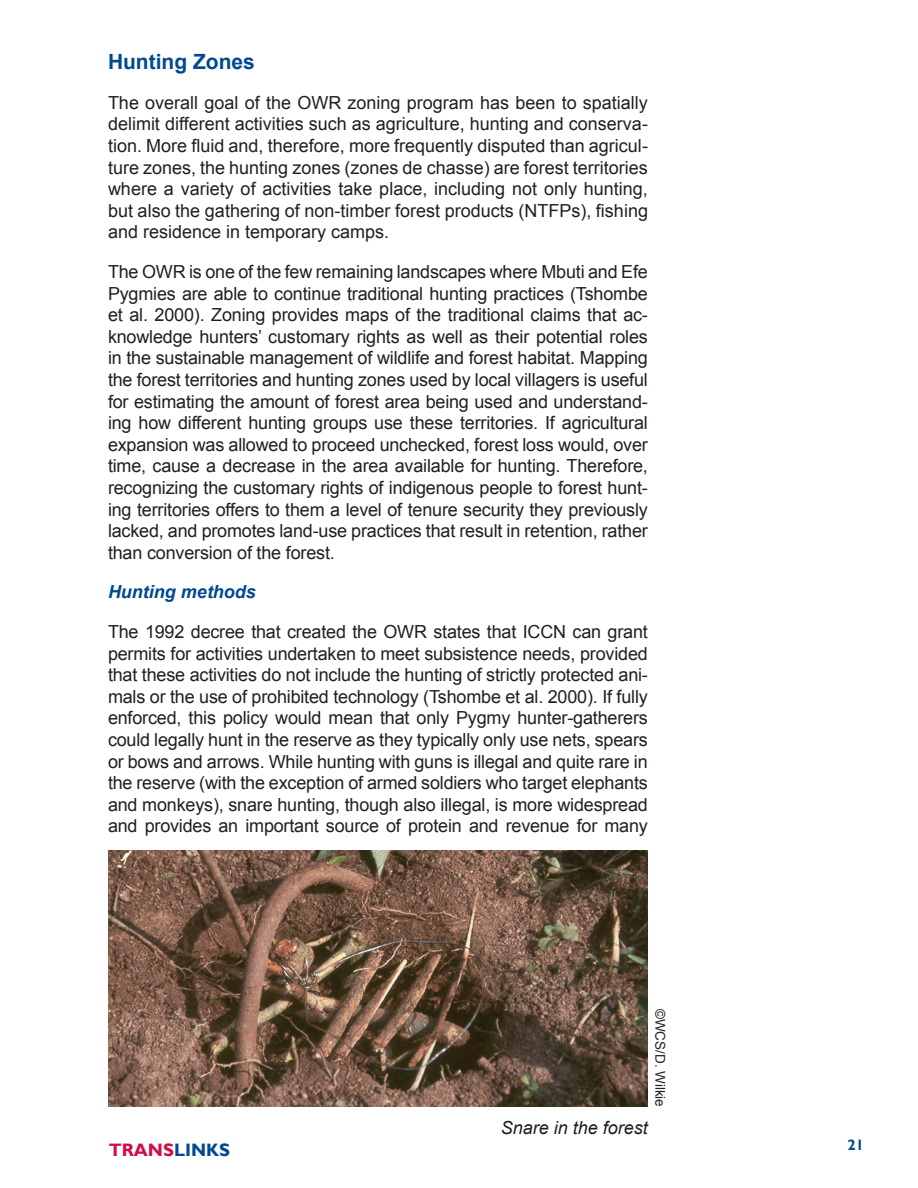
<style>
.page{position:relative;width:918px;height:1188px;background:#fff}
.page>*{position:absolute;margin:0;border:0;box-sizing:border-box;transform-origin:0 0}
.t1{font:700 21px "Arial";color:#014990}
.t2{font:18px/21.6px "Arial";letter-spacing:-.01em;color:#231f20;text-align:justify}
.t3{font:italic 18px "Arial";color:#231f20}
.t4{font:italic 700 18px "Arial";color:#014990}
.t5{font:700 18px "Gill Sans";color:#d20d44}
.t6{font:700 15px "Gill Sans";color:#014990}
.t7{font:13.5px "Arial";color:#231f20}
.s1{color:#014990}
</style>
<div class="page">
<img style="left:108px;top:850px;width:540px;height:257px">
<p class="t1" style="left:108px;top:48px;width:149px">Hunting Zones</p>
<p class="t2" style="left:108px;top:92px;width:542px">The overall goal of the OWR zoning program has been to spatially delimit different activities such as agriculture, hunting and conserva&shy;tion. More fluid and, therefore, more frequently disputed than agricul&shy;ture zones, the hunting zones (zones de chasse) are forest territories where a variety of activities take place, including not only hunting, but also the gathering of non-timber forest products (NTFPs), fishing and residence in temporary camps.</p>
<p class="t2" style="left:108px;top:261px;width:541px">The OWR is one of the few remaining landscapes where Mbuti and Efe Pygmies are able to continue traditional hunting practices (Tshombe et al. 2000). Zoning provides maps of the traditional claims that ac&shy;knowledge hunters’ customary rights as well as their potential roles in the sustainable management of wildlife and forest habitat. Mapping the forest territories and hunting zones used by local villagers is useful for estimating the amount of forest area being used and understand&shy;ing how different hunting groups use these territories. If agricultural expansion was allowed to proceed unchecked, forest loss would, over time, cause a decrease in the area available for hunting. Therefore, recognizing the customary rights of indigenous people to forest hunt&shy;ing territories offers to them a level of tenure security they previously lacked, and promotes land-use practices that result in retention, rather than conversion of the forest.</p>
<p class="t4" style="left:108px;top:580px;width:149px">Hunting methods</p>
<p class="t2" style="left:108px;top:621px;width:541px">The 1992 decree that created the OWR states that ICCN can grant permits for activities undertaken to meet subsistence needs, provided that these activities do not include the hunting of strictly protected ani&shy;mals or the use of prohibited technology (Tshombe et al. 2000). If fully enforced, this policy would mean that only Pygmy hunter-gatherers could legally hunt in the reserve as they typically only use nets, spears or bows and arrows. While hunting with guns is illegal and quite rare in the reserve (with the exception of armed soldiers who target elephants and monkeys), snare hunting, though also illegal, is more widespread and provides an important source of protein and revenue for many</p>
<p class="t7" style="left:669px;top:1009px;width:100px;rotate:90deg">©WCS/D. Wilkie</p>
<p class="t5" style="left:109px;top:1139px;width:123px">TRANS<span class="s1">LINKS</span></p>
<p class="t3" style="left:501px;top:1116px;width:149px">Snare in the forest</p>
<p class="t6" style="left:847px;top:1136px;width:18px">21</p>
</div>
